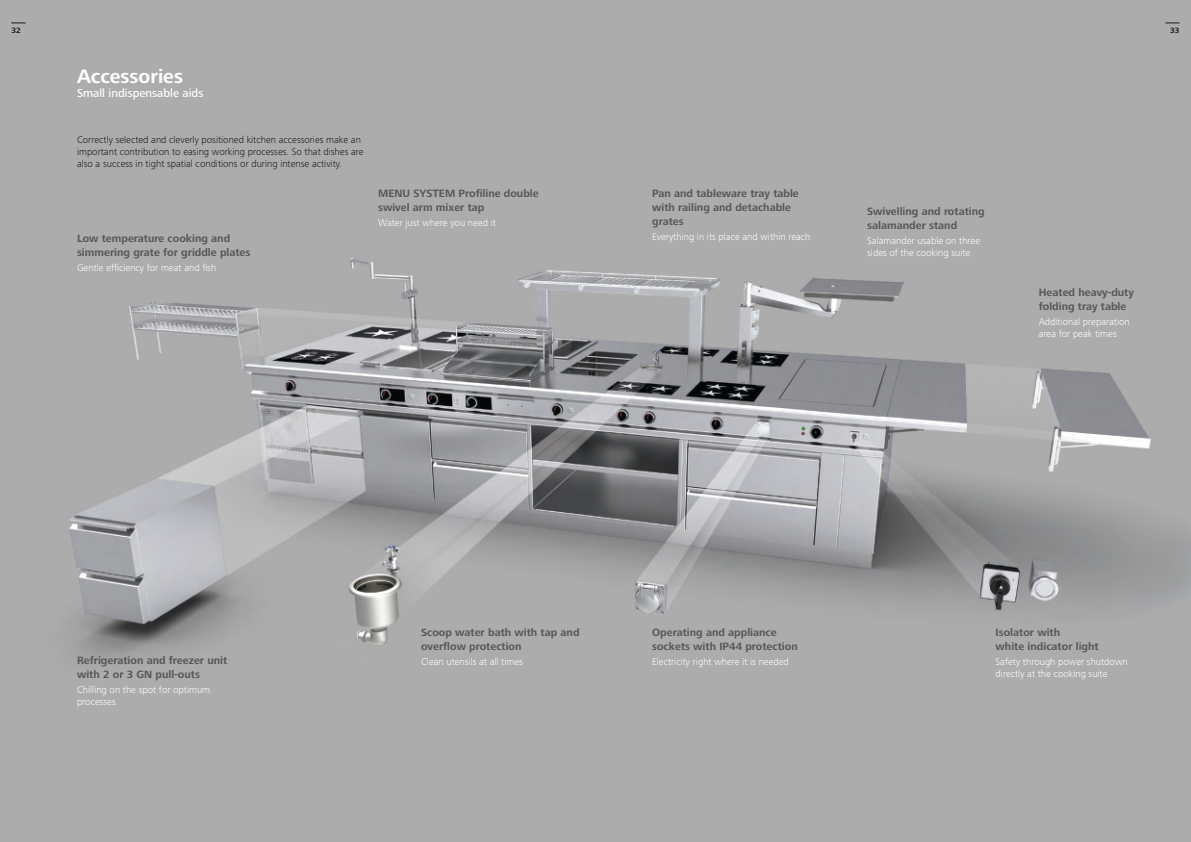
<style>
.page{position:relative;width:1191px;height:842px;background:#fff}
.page>*{position:absolute;margin:0;border:0;box-sizing:border-box;transform-origin:0 0}
.t1{font:700 20px "Frutiger Next LT";color:#fff}
.t2{font:500 12px "Frutiger Next LT";color:#fff}
.t3{font:700 11px/14px "Frutiger Next LT";color:#575756}
.t4{font:300 10px/12px "Frutiger Next LT";color:#fff}
.t5{font:300 10px/12px "Frutiger Next LT";color:#1d1d1b}
.t6{font:700 8px "Frutiger Next LT";color:#1d1d1b}
</style>
<div class="page">
<img style="left:0;top:0;width:1191px;height:842px">
<svg style="left:11px;top:23px;width:15px;height:1px"></svg>
<svg style="left:1165px;top:23px;width:14px;height:1px"></svg>
<p class="t6" style="left:11px;top:26px;width:11px">32</p>
<p class="t6" style="left:1170px;top:26px;width:11px">33</p>
<h1 class="t1" style="left:77px;top:65px;width:107px">Accessories</h1>
<p class="t2" style="left:77px;top:86px;width:128px">Small indispensable aids</p>
<p class="t5" style="left:77px;top:134px;width:288px">Correctly selected and cleverly positioned kitchen accessories make an important contribution to easing working processes. So that dishes are also a success in tight spatial conditions or during intense activity.</p>
<p class="t3" style="left:77px;top:231px;width:175px">Low temperature cooking and simmering grate for griddle plates</p>
<p class="t4" style="left:77px;top:261px;width:141px">Gentle efficiency for meat and fish</p>
<p class="t3" style="left:378px;top:186px;width:162px">MENU SYSTEM Profiline double swivel arm mixer tap</p>
<p class="t4" style="left:378px;top:217px;width:119px">Water just where you need it</p>
<p class="t3" style="left:652px;top:186px;width:148px">Pan and tableware tray table with railing and detachable grates</p>
<p class="t4" style="left:652px;top:231px;width:160px">Everything in its place and within reach</p>
<p class="t3" style="left:867px;top:205px;width:119px">Swivelling and rotating salamander stand</p>
<p class="t4" style="left:867px;top:235px;width:114px">Salamander usable on three sides of the cooking suite</p>
<p class="t3" style="left:1038px;top:286px;width:97px">Heated heavy-duty folding tray table</p>
<p class="t4" style="left:1038px;top:316px;width:92px">Additional preparation area for peak times</p>
<p class="t3" style="left:421px;top:625px;width:160px">Scoop water bath with tap and overflow protection</p>
<p class="t3" style="left:77px;top:653px;width:152px">Refrigeration and freezer unit</p>
<p class="t4" style="left:421px;top:655px;width:103px">Clean utensils at all times</p>
<p class="t3" style="left:77px;top:667px;width:124px">with 2 or 3 GN pull-outs</p>
<p class="t4" style="left:77px;top:684px;width:135px">Chilling on the spot for optimum processes</p>
<p class="t3" style="left:652px;top:625px;width:147px">Operating and appliance sockets with IP44 protection</p>
<p class="t4" style="left:652px;top:655px;width:138px">Electricity right where it is needed</p>
<p class="t3" style="left:995px;top:625px;width:105px">Isolator with<br>white indicator light</p>
<p class="t4" style="left:995px;top:655px;width:134px">Safety through power shutdown directly at the cooking suite</p>
</div>
